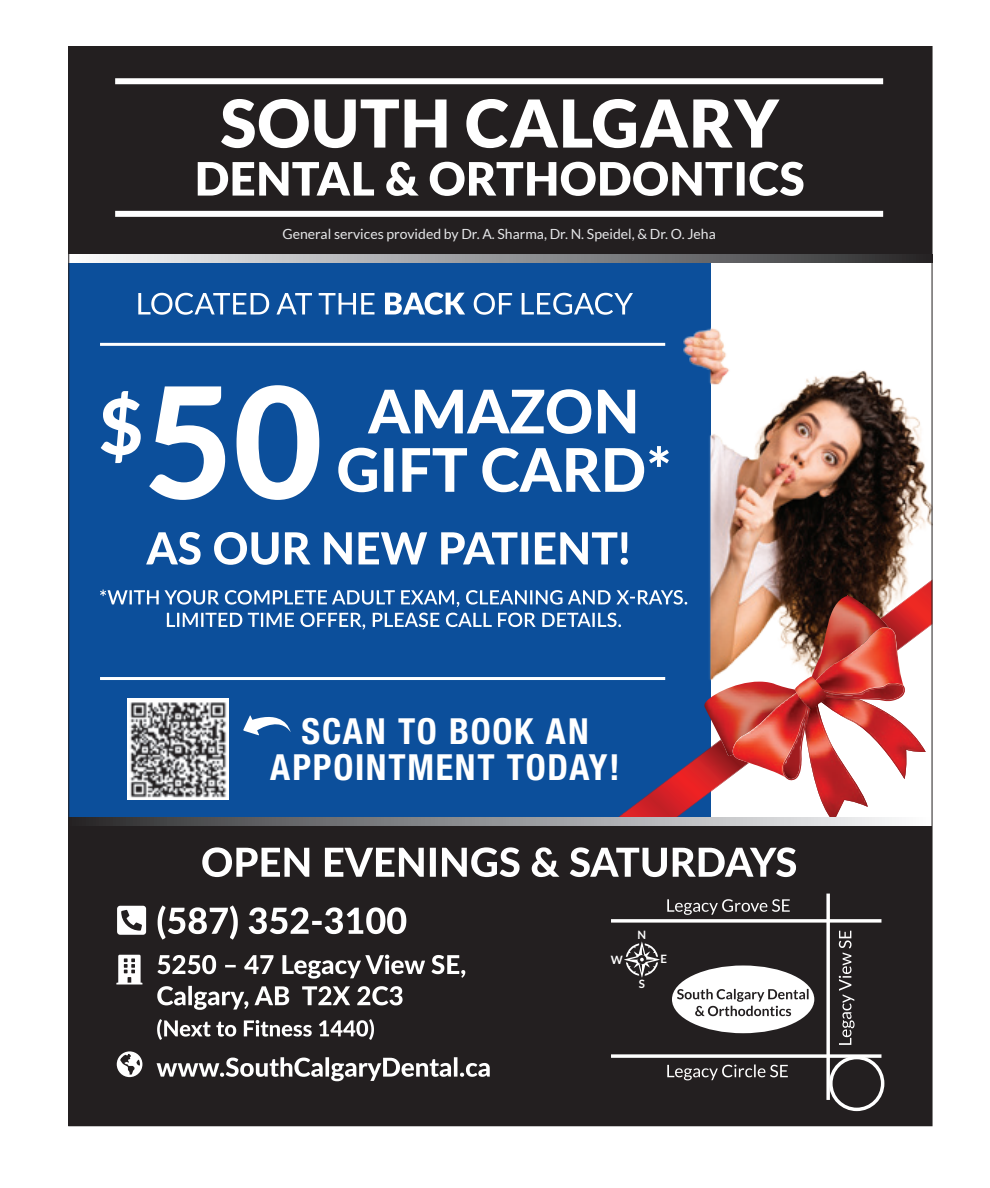
<style>
.page{position:relative;width:990px;height:1188px;background:#fff}
.page>*{position:absolute;margin:0;border:0;box-sizing:border-box;transform-origin:0 0}
.t1{font:700 condensed 36px/36px "Helvetica Neue LT Std";letter-spacing:.045em;color:#fff;text-align:center}
.t2{font:14px "Lato";color:#e6e7e9}
.t3{font:700 11.6px "Lato";color:#fff}
</style>
<div class="page">
<div style="left:68px;top:263px;width:643px;height:554px;background:#0c4f9b"></div>
<img style="left:639px;top:327px;width:291px;height:252px">
<svg style="left:610px;top:579px;width:320px;height:238px"></svg>
<img style="left:704px;top:682px;width:78px;height:73px">
<img style="left:809px;top:596px;width:80px;height:80px">
<img style="left:815px;top:627px;width:89px;height:54px">
<img style="left:733px;top:690px;width:49px;height:88px">
<svg style="left:782px;top:681px;width:144px;height:136px"></svg>
<img style="left:795px;top:676px;width:32px;height:33px">
<svg style="left:106px;top:254px;width:824px;height:9px;background:#909093"></svg>
<svg style="left:70px;top:817px;width:826px;height:9px;background:#8f9093"></svg>
<div style="left:68px;top:46px;width:864px;height:208px;background:#231f20"></div>
<div style="left:68px;top:826px;width:864px;height:300px;background:#231f20"></div>
<svg style="left:202px;top:847px;width:594px;height:30px"></svg>
<div style="left:672px;top:965px;width:142px;height:68px;background:#fff;border-radius:50%"></div>
<svg style="left:611px;top:919px;width:270px;height:4px"></svg>
<svg style="left:611px;top:1054px;width:270px;height:4px"></svg>
<svg style="left:826px;top:894px;width:4px;height:206px"></svg>
<div style="left:829px;top:1056px;width:55px;height:55px;border:3px solid #fff;border-radius:50%"></div>
<svg style="left:624px;top:941px;width:36px;height:37px"></svg>
<svg style="left:667px;top:1065px;width:121px;height:15px"></svg>
<svg style="left:677px;top:989px;width:132px;height:27px"></svg>
<svg style="left:839px;top:931px;width:16px;height:114px"></svg>
<svg style="left:667px;top:899px;width:123px;height:16px"></svg>
<svg style="left:116px;top:955px;width:26px;height:30px"></svg>
<svg style="left:117px;top:906px;width:29px;height:29px"></svg>
<svg style="left:117px;top:1051px;width:25px;height:26px"></svg>
<svg style="left:157px;top:1057px;width:333px;height:24px"></svg>
<svg style="left:157px;top:1019px;width:217px;height:21px"></svg>
<svg style="left:157px;top:986px;width:246px;height:24px"></svg>
<svg style="left:157px;top:955px;width:308px;height:24px"></svg>
<svg style="left:158px;top:905px;width:248px;height:35px"></svg>
<svg style="left:138px;top:292px;width:495px;height:23px"></svg>
<svg style="left:198px;top:162px;width:605px;height:34px"></svg>
<svg style="left:221px;top:99px;width:559px;height:49px"></svg>
<div style="left:115px;top:78px;width:768px;height:6px;background:#fff"></div>
<div style="left:115px;top:211px;width:768px;height:6px;background:#fff"></div>
<hr style="left:100px;top:343px;width:565px;height:3px;background:#fff">
<hr style="left:100px;top:677px;width:565px;height:3px;background:#fff">
<img style="left:128px;top:699px;width:101px;height:100px">
<svg style="left:243px;top:715px;width:48px;height:20px"></svg>
<svg style="left:101px;top:385px;width:218px;height:115px"></svg>
<svg style="left:167px;top:613px;width:454px;height:17px"></svg>
<svg style="left:100px;top:590px;width:587px;height:17px"></svg>
<svg style="left:146px;top:532px;width:482px;height:33px"></svg>
<svg style="left:338px;top:446px;width:331px;height:46px"></svg>
<svg style="left:368px;top:389px;width:267px;height:45px"></svg>
<p class="t2" style="left:283px;top:226px;width:435px">General services provided by Dr. A. Sharma, Dr. N. Speidel, &amp; Dr. O. Jeha</p>
<p class="t1" style="left:270px;top:712px;width:351px">SCAN TO BOOK AN<br>APPOINTMENT TODAY!</p>
<p class="t3" style="left:611px;top:953px;width:14px">W</p>
<p class="t3" style="left:638px;top:928px;width:10px">N</p>
<p class="t3" style="left:639px;top:977px;width:8px">S</p>
<p class="t3" style="left:661px;top:953px;width:8px">E</p>
</div>
